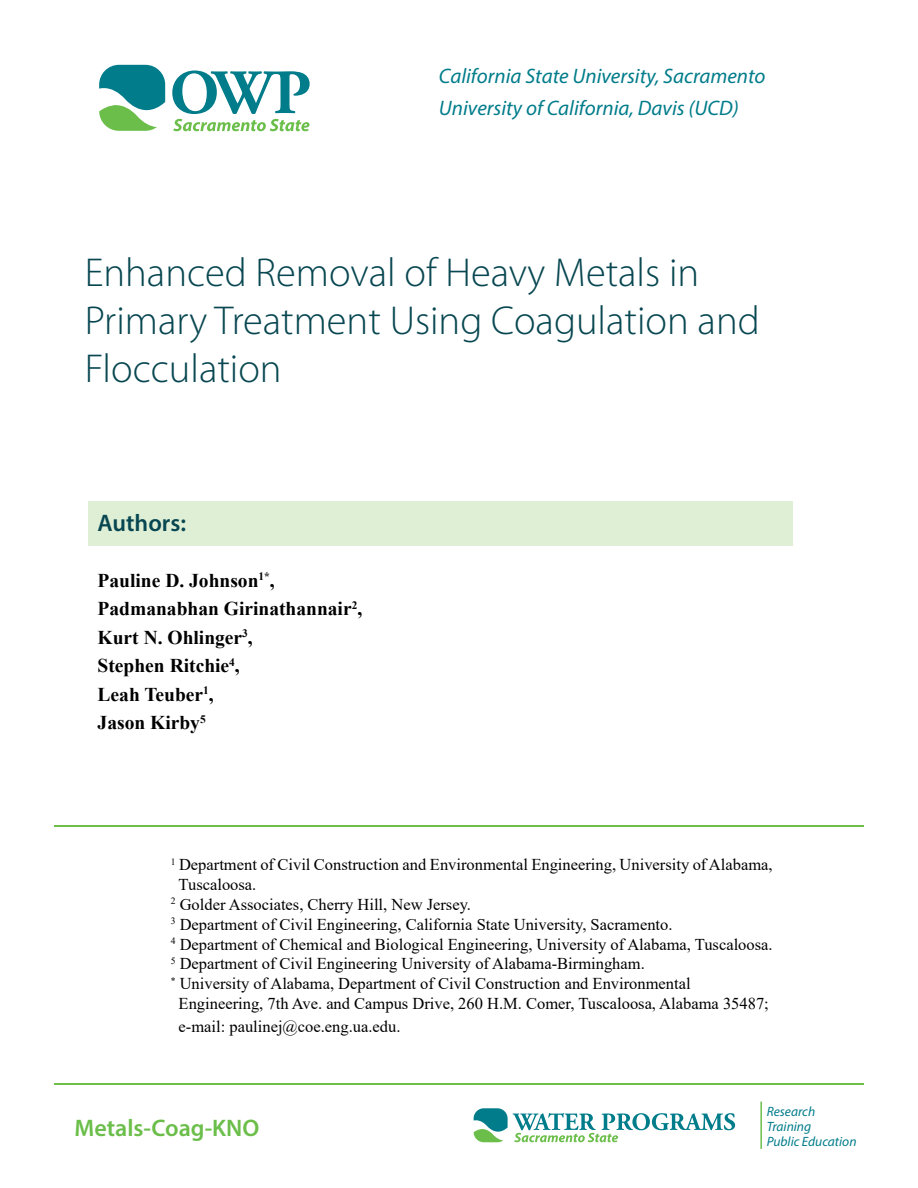
<style>
.page{position:relative;width:918px;height:1188px;background:#fff}
.page>*{position:absolute;margin:0;border:0;box-sizing:border-box;transform-origin:0 0}
.Header_h1_p1{font:300 40.5px/48px "Myriad Pro";color:#084751}
.t1{font:600 24px "Myriad Pro";color:#6bbe4a}
.Subhead__highlighted_h2_p1{font:600 24px "Myriad Pro";color:#084751}
.t2{font:italic 21px "Myriad Pro";color:#007c8a}
.basic_p{font:700 19.5px/28.5px "Times New Roman";color:#000}
.basic_p-2{font:16.5px/19.8px "Times New Roman";color:#000}
.t3{font:italic 13.5px/15px "Myriad Pro";color:#007c8a}
</style>
<div class="page">
<hr style="left:760px;top:1102px;width:2px;height:47px;background:#6cbe4b">
<svg style="left:474px;top:1108px;width:261px;height:34px"></svg>
<hr style="left:54px;top:1084px;width:810px;height:1px;background:#6ebe4a">
<hr style="left:54px;top:825px;width:810px;height:1px;background:#6ebe4a">
<div style="left:88px;top:501px;width:705px;height:45px;background:#dfefd6"></div>
<svg style="left:99px;top:65px;width:66px;height:66px"></svg>
<svg style="left:172px;top:70px;width:138px;height:61px"></svg>
<p class="t2" style="left:439px;top:63px;width:328px">California State University, Sacramento</p>
<p class="t2" style="left:439px;top:95px;width:301px">University of California, Davis (UCD)</p>
<h1 class="Header_h1_p1" style="left:85px;top:249px;width:677px">Enhanced Removal of Heavy Metals in<br>Primary Treatment Using Coagulation and<br>Flocculation</h1>
<h2 class="Subhead__highlighted_h2_p1" style="left:98px;top:508px;width:90px">Authors:</h2>
<p class="basic_p" style="left:98px;top:565px;width:266px">Pauline D. Johnson<sup>1*</sup>,<br>Padmanabhan Girinathannair<sup>2</sup>,<br>Kurt N. Ohlinger<sup>3</sup>,<br>Stephen Ritchie<sup>4</sup>,<br>Leah Teuber<sup>1</sup>,<br>Jason Kirby<sup>5</sup></p>
<p class="basic_p-2" style="left:179px;top:854px;width:596px;text-indent:-8px"><sup>1</sup> Department of Civil Construction and Environmental Engineering, University of Alabama,<br>Tuscaloosa.</p>
<p class="basic_p-2" style="left:171px;top:894px;width:302px"><sup>2</sup> Golder Associates, Cherry Hill, New Jersey.</p>
<p class="basic_p-2" style="left:171px;top:914px;width:503px"><sup>3</sup> Department of Civil Engineering, California State University, Sacramento.</p>
<p class="basic_p-2" style="left:171px;top:934px;width:603px"><sup>4</sup> Department of Chemical and Biological Engineering, University of Alabama, Tuscaloosa.</p>
<p class="basic_p-2" style="left:171px;top:953px;width:476px"><sup>5</sup> Department of Civil Engineering University of Alabama-Birmingham.</p>
<p class="basic_p-2" style="left:179px;top:973px;width:592px;text-indent:-8px"><sup>*</sup> University of Alabama, Department of Civil Construction and Environmental<br>Engineering, 7th Ave. and Campus Drive, 260 H.M. Comer, Tuscaloosa, Alabama 35487;</p>
<p class="basic_p-2" style="left:179px;top:1016px;width:223px">e-mail: paulinej@coe.eng.ua.edu.</p>
<h2 class="t1" style="left:75px;top:1112px;width:186px">Metals-Coag-KNO</h2>
<p class="t3" style="left:767px;top:1104px;width:91px">Research<br>Training<br>Public Education</p>
</div>
